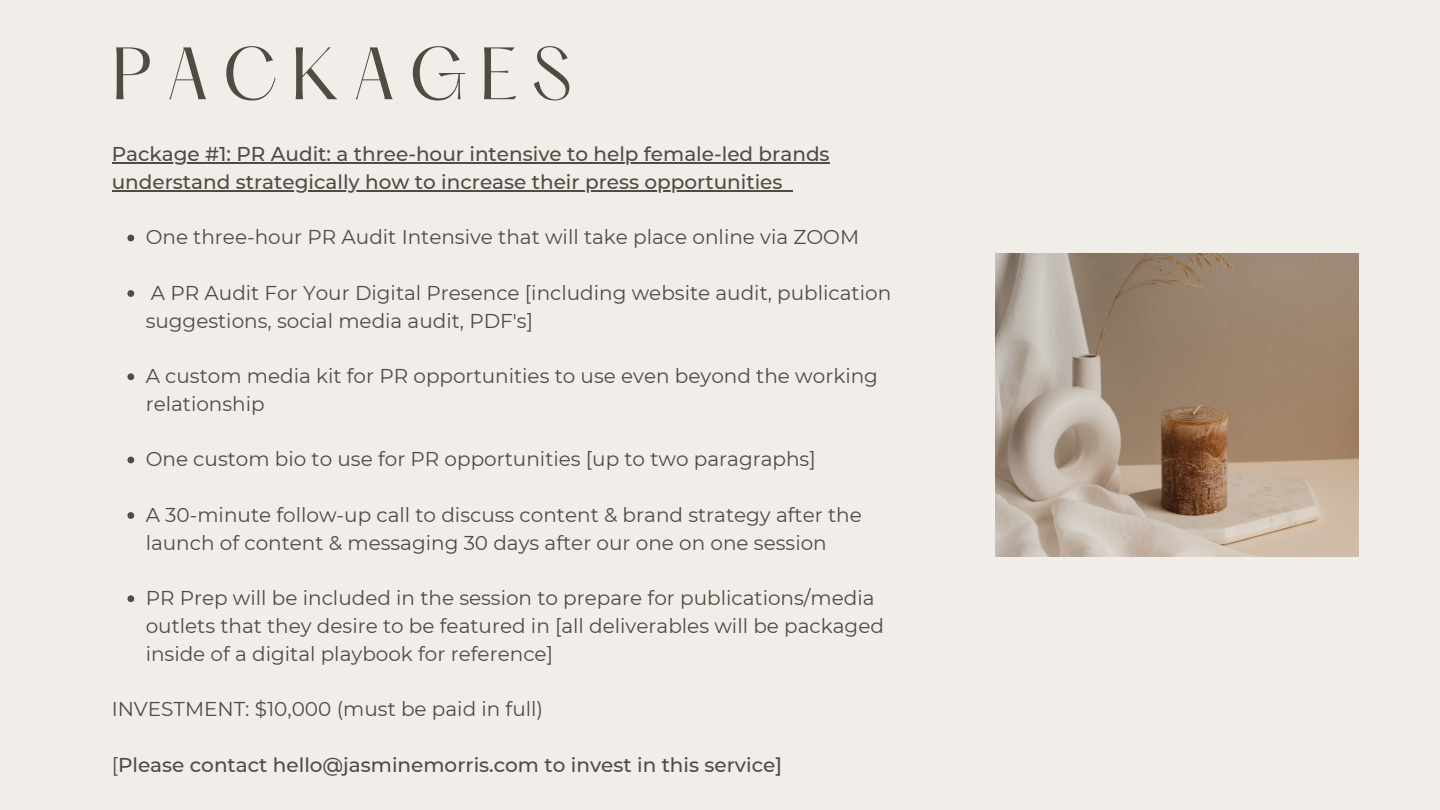
<style>
.page{position:relative;width:1440px;height:810px;background:#f1ede9}
.page>*{position:absolute;margin:0;border:0;box-sizing:border-box;transform-origin:0 0}
.t1{font:64.8px "Hatton";letter-spacing:.2em;color:#504c44}
.t2{font:20px/27.8px "Montserrat";color:#504c44}
.t3{font:500 20px/27.8px "Montserrat";color:#504c44}
.s1{font-weight:400}
</style>
<div class="page">
<img style="left:995px;top:254px;width:364px;height:302px">
<svg style="left:127px;top:235px;width:7px;height:6px"></svg>
<svg style="left:127px;top:290px;width:7px;height:7px"></svg>
<svg style="left:127px;top:373px;width:7px;height:7px"></svg>
<svg style="left:127px;top:457px;width:7px;height:6px"></svg>
<svg style="left:127px;top:512px;width:7px;height:7px"></svg>
<svg style="left:127px;top:595px;width:7px;height:7px"></svg>
<hr style="left:112px;top:163px;width:718px;height:1px;background:#504c44">
<hr style="left:112px;top:190px;width:671px;height:2px;background:#504c44">
<svg style="left:783px;top:190px;width:10px;height:2px"></svg>
<p class="t1" style="left:112px;top:43px;width:462px">PACKAGES</p>
<p class="t3" style="left:112px;top:140px;width:719px">Package #1: PR Audit: a three-hour intensive to help female-led brands understand strategically how to increase their press opportunities</p>
<p class="t2" style="left:146px;top:223px;width:715px">One three-hour PR Audit Intensive that will take place online via ZOOM</p>
<p class="t2" style="left:146px;top:279px;width:747px">A PR Audit For Your Digital Presence [including website audit, publication suggestions, social media audit, PDF's]</p>
<p class="t2" style="left:146px;top:362px;width:734px">A custom media kit for PR opportunities to use even beyond the working relationship</p>
<p class="t2" style="left:146px;top:445px;width:672px">One custom bio to use for PR opportunities [up to two paragraphs]</p>
<p class="t2" style="left:146px;top:501px;width:718px">A 30-minute follow-up call to discuss content &amp; brand strategy after the launch of content &amp; messaging 30 days after our one on one session</p>
<p class="t2" style="left:146px;top:584px;width:740px">PR Prep will be included in the session to prepare for publications/media outlets that they desire to be featured in [all deliverables will be packaged inside of a digital playbook for reference]</p>
<p class="t2" style="left:112px;top:695px;width:433px">INVESTMENT: $10,000 (must be paid in full)</p>
<p class="t3" style="left:112px;top:751px;width:672px"><span class="s1">[</span>Please contact hello@jasminemorris.com to invest in this service]</p>
</div>
